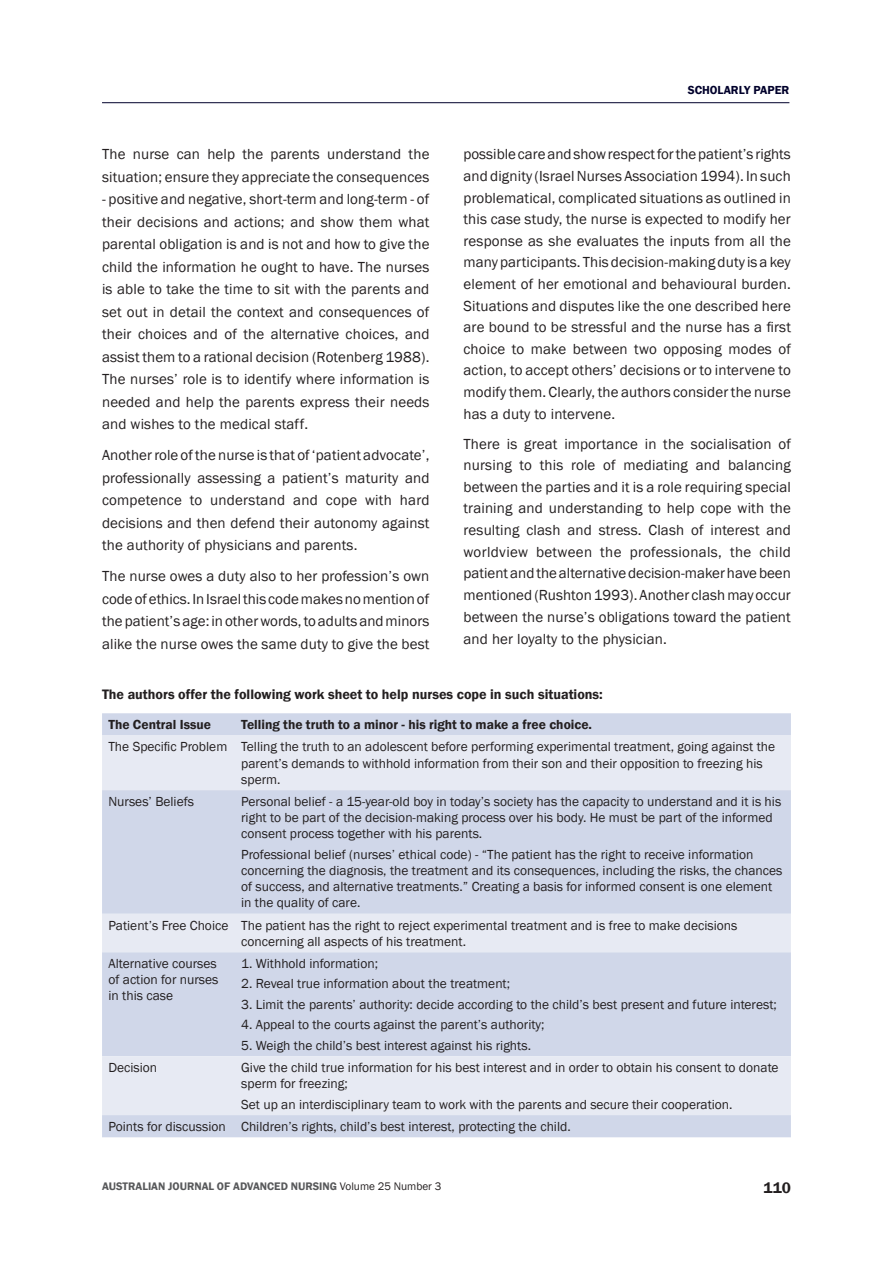
<style>
.page{position:relative;width:893px;height:1263px;background:#fff}
.page>*{position:absolute;margin:0;border:0;box-sizing:border-box;transform-origin:0 0}
.t1{font:600 15.6px "Franklin Gothic";color:#231f20}
.Body_Text{font:15px/22.5px "Franklin Gothic";letter-spacing:.01em;color:#231f20;text-align:justify}
.Table_Caption{font:600 14.1px "Franklin Gothic";color:#231f20}
.Table_Text{font:13.5px/16.2px "Franklin Gothic";color:#231f20}
.Table_Header{font:600 13.5px "Franklin Gothic";color:#231f20}
.Head_Level_3{font:600 12px "Franklin Gothic";color:#01002b}
.t2{font:600 11.25px "Franklin Gothic";color:#57585a}
.s1{font-weight:400;color:#231f20}
</style>
<div class="page">
<div style="left:102px;top:713px;width:689px;height:424px;background:#d0d7e9"></div>
<svg style="left:102px;top:735px;width:689px;height:380px;background:#d9deed"></svg>
<hr style="left:102px;top:102px;width:687px;height:1px;background:#01002b">
<p class="Body_Text" style="left:102px;top:143px;width:329px">The nurse can help the parents understand the situation; ensure they appreciate the consequences ‑ positive and negative, short‑term and long‑term ‑ of their decisions and actions; and show them what parental obligation is and is not and how to give the child the information he ought to have. The nurses is able to take the time to sit with the parents and set out in detail the context and consequences of their choices and of the alternative choices, and assist them to a rational decision (Rotenberg 1988).<br>The nurses’ role is to identify where information is needed and help the parents express their needs and wishes to the medical staff.</p>
<p class="Body_Text" style="left:102px;top:444px;width:329px">Another role of the nurse is that of ‘patient advocate’, professionally assessing a patient’s maturity and competence to understand and cope with hard decisions and then defend their autonomy against the authority of physicians and parents.</p>
<p class="Body_Text" style="left:102px;top:565px;width:329px">The nurse owes a duty also to her profession’s own code of ethics. In Israel this code makes no mention of the patient’s age: in other words, to adults and minors alike the nurse owes the same duty to give the best</p>
<p class="Head_Level_3" style="left:688px;top:83px;width:103px">SCHOLARLY PAPER</p>
<p class="Body_Text" style="left:463px;top:144px;width:329px;line-height:21.6px">possible care and show respect for the patient’s rights and dignity (Israel Nurses Association 1994). In such problematical, complicated situations as outlined in this case study, the nurse is expected to modify her response as she evaluates the inputs from all the many participants. This decision‑making duty is a key element of her emotional and behavioural burden.<br>Situations and disputes like the one described here are bound to be stressful and the nurse has a first choice to make between two opposing modes of action, to accept others’ decisions or to intervene to modify them. Clearly, the authors consider the nurse has a duty to intervene.</p>
<p class="Body_Text" style="left:463px;top:433px;width:329px;line-height:21.8px">There is great importance in the socialisation of nursing to this role of mediating and balancing between the parties and it is a role requiring special training and understanding to help cope with the resulting clash and stress. Clash of interest and worldview between the professionals, the child patient and the alternative decision‑maker have been mentioned (Rushton 1993). Another clash may occur between the nurse’s obligations toward the patient and her loyalty to the physician.</p>
<p class="Table_Caption" style="left:102px;top:685px;width:502px">The authors offer the following work sheet to help nurses cope in such situations:</p>
<p class="Table_Header" style="left:108px;top:716px;width:104px">The Central Issue</p>
<p class="Table_Header" style="left:241px;top:716px;width:352px">Telling the truth to a minor ‑ his right to make a free choice.</p>
<p class="Table_Text" style="left:108px;top:739px;width:120px">The Specific Problem</p>
<p class="Table_Text" style="left:241px;top:739px;width:535px">Telling the truth to an adolescent before performing experimental treatment, going against the parent’s demands to withhold information from their son and their opposition to freezing his sperm.</p>
<p class="Table_Text" style="left:108px;top:794px;width:87px">Nurses’ Beliefs</p>
<p class="Table_Text" style="left:241px;top:794px;width:542px">Personal belief ‑ a 15‑year‑old boy in today’s society has the capacity to understand and it is his right to be part of the decision‑making process over his body. He must be part of the informed consent process together with his parents.</p>
<p class="Table_Text" style="left:241px;top:846px;width:543px">Professional belief (nurses’ ethical code) ‑ “The patient has the right to receive information concerning the diagnosis, the treatment and its consequences, including the risks, the chances of success, and alternative treatments.” Creating a basis for informed consent is one element in the quality of care.</p>
<p class="Table_Text" style="left:108px;top:917px;width:121px">Patient’s Free Choice</p>
<p class="Table_Text" style="left:241px;top:917px;width:498px">The patient has the right to reject experimental treatment and is free to make decisions concerning all aspects of his treatment.</p>
<p class="Table_Text" style="left:108px;top:956px;width:112px">Alternative courses of action for nurses in this case</p>
<p class="Table_Text" style="left:241px;top:956px;width:138px">1. Withhold information;</p>
<p class="Table_Text" style="left:241px;top:976px;width:270px">2. Reveal true information about the treatment;</p>
<p class="Table_Text" style="left:241px;top:997px;width:537px">3. Limit the parents’ authority: decide according to the child’s best present and future interest;</p>
<p class="Table_Text" style="left:241px;top:1017px;width:305px">4. Appeal to the courts against the parent’s authority;</p>
<p class="Table_Text" style="left:241px;top:1037px;width:291px">5. Weigh the child’s best interest against his rights.</p>
<p class="Table_Text" style="left:108px;top:1060px;width:50px">Decision</p>
<p class="Table_Text" style="left:241px;top:1060px;width:539px">Give the child true information for his best interest and in order to obtain his consent to donate sperm for freezing;</p>
<p class="Table_Text" style="left:241px;top:1096px;width:493px">Set up an interdisciplinary team to work with the parents and secure their cooperation.</p>
<p class="Table_Text" style="left:108px;top:1118px;width:119px">Points for discussion</p>
<p class="Table_Text" style="left:241px;top:1118px;width:331px">Children’s rights, child’s best interest, protecting the child.</p>
<p class="t2" style="left:102px;top:1179px;width:341px">AUSTRALIAN JOURNAL OF ADVANCED NURSING <span class="s1">Volume 25 Number 3</span></p>
<p class="t1" style="left:763px;top:1178px;width:29px">110</p>
</div>
